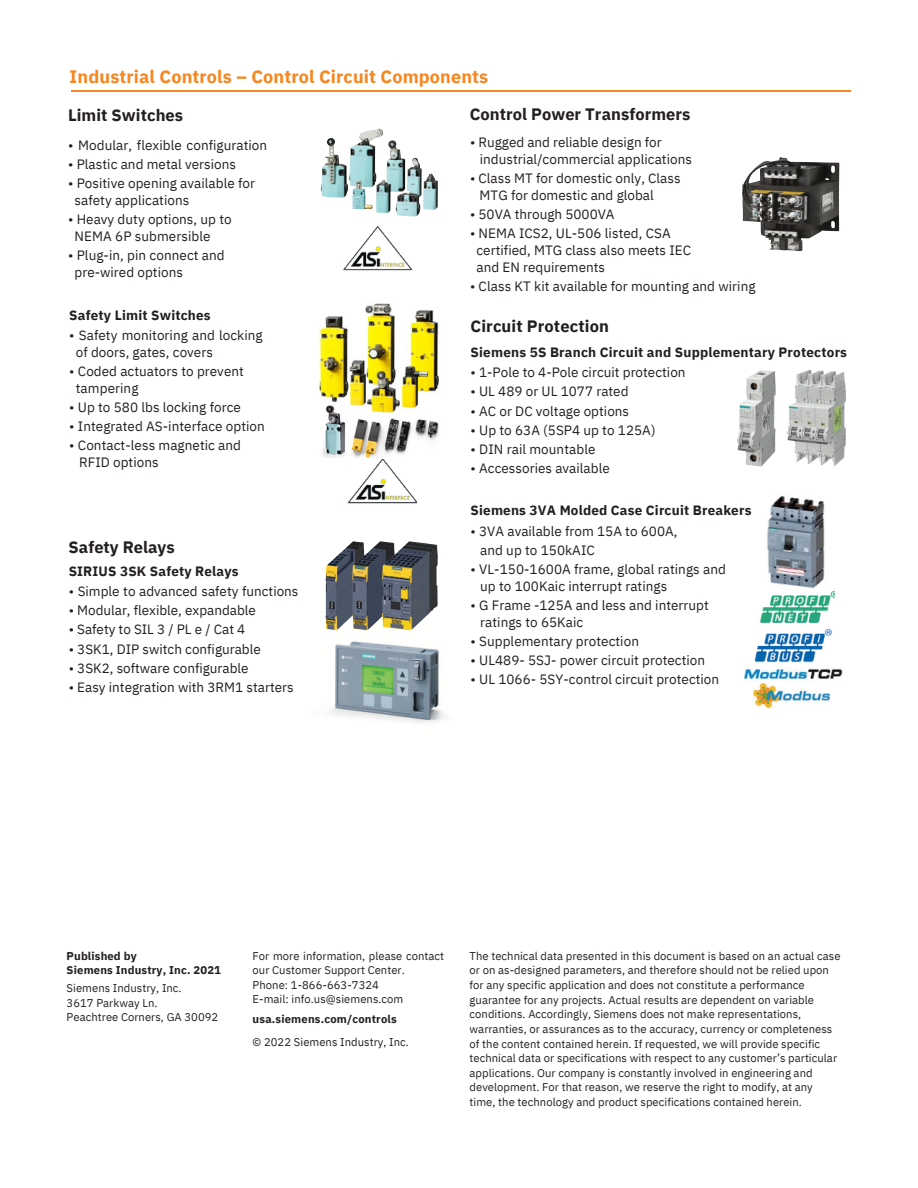
<style>
.page{position:relative;width:918px;height:1188px;background:#fff}
.page>*{position:absolute;margin:0;border:0;box-sizing:border-box;transform-origin:0 0}
.t1{font:700 18px "IBM Plex Sans";letter-spacing:.005em;color:#f6861f}
.t2{font:700 16.5px "IBM Plex Sans";letter-spacing:.005em;color:#231f20}
.t3{font:13.5px/16.8px "IBM Plex Sans";letter-spacing:.005em;color:#231f20}
.t4{font:700 13.5px "IBM Plex Sans";letter-spacing:.015em;color:#231f20}
.t5{font:11.25px/14.7px "IBM Plex Sans";letter-spacing:.005em;color:#231f20}
.t6{font:700 11.25px/14.7px "IBM Plex Sans";letter-spacing:.015em;color:#231f20}
</style>
<div class="page">
<hr style="left:71px;top:91px;width:779px;height:1px;background:#f6861f">
<img style="left:742px;top:157px;width:98px;height:94px">
<img style="left:330px;top:641px;width:115px;height:82px">
<img style="left:325px;top:541px;width:113px;height:90px">
<img style="left:737px;top:370px;width:109px;height:97px">
<img style="left:767px;top:496px;width:58px;height:90px">
<img style="left:755px;top:628px;width:78px;height:35px">
<img style="left:759px;top:586px;width:76px;height:37px">
<img style="left:753px;top:683px;width:77px;height:26px">
<img style="left:744px;top:669px;width:98px;height:11px">
<img style="left:347px;top:459px;width:70px;height:45px">
<img style="left:320px;top:303px;width:119px;height:155px">
<img style="left:321px;top:129px;width:114px;height:80px">
<img style="left:343px;top:225px;width:70px;height:46px">
<h3 class="t1" style="left:70px;top:65px;width:420px">Industrial Controls – Control Circuit Components</h3>
<p class="t2" style="left:68px;top:104px;width:117px">Limit Switches</p>
<p class="t3" style="left:68px;top:136px;width:201px">• Modular, flexible configuration</p>
<p class="t3" style="left:68px;top:155px;width:170px">• Plastic and metal versions</p>
<p class="t3" style="left:75px;top:175px;width:182px;text-indent:-6px">• Positive opening available for safety applications</p>
<p class="t3" style="left:75px;top:211px;width:159px;text-indent:-7px">• Heavy duty options, up to<br>NEMA 6P submersible</p>
<p class="t3" style="left:75px;top:247px;width:152px;text-indent:-6px">• Plug-in, pin connect and pre-wired options</p>
<p class="t4" style="left:69px;top:306px;width:143px">Safety Limit Switches</p>
<p class="t3" style="left:76px;top:326px;width:188px;text-indent:-6px">• Safety monitoring and locking of doors, gates, covers</p>
<p class="t3" style="left:76px;top:362px;width:170px;text-indent:-7px">• Coded actuators to prevent tampering</p>
<p class="t3" style="left:69px;top:398px;width:173px">• Up to 580 lbs locking force</p>
<p class="t3" style="left:69px;top:418px;width:197px">• Integrated AS-interface option</p>
<p class="t3" style="left:79px;top:437px;width:164px;text-indent:-10px">• Contact-less magnetic and<br>RFID options</p>
<h3 class="t2" style="left:69px;top:536px;width:108px">Safety Relays</h3>
<p class="t4" style="left:69px;top:562px;width:171px">SIRIUS 3SK Safety Relays</p>
<p class="t3" style="left:69px;top:583px;width:231px">• Simple to advanced safety functions</p>
<p class="t3" style="left:69px;top:602px;width:189px">• Modular, flexible, expandable</p>
<p class="t3" style="left:69px;top:621px;width:178px">• Safety to SIL 3 / PL e / Cat 4</p>
<p class="t3" style="left:69px;top:640px;width:194px">• 3SK1, DIP switch configurable</p>
<p class="t3" style="left:69px;top:659px;width:182px">• 3SK2, software configurable</p>
<p class="t3" style="left:69px;top:678px;width:227px">• Easy integration with 3RM1 starters</p>
<h2 class="t2" style="left:470px;top:103px;width:222px">Control Power Transformers</h2>
<h2 class="t3" style="left:480px;top:134px;width:214px;text-indent:-10px">• Rugged and reliable design for industrial/commercial applications</h2>
<h2 class="t3" style="left:480px;top:170px;width:203px;text-indent:-10px">• Class MT for domestic only, Class<br>MTG for domestic and global</h2>
<h2 class="t3" style="left:470px;top:206px;width:146px">• 50VA through 5000VA</h2>
<h2 class="t3" style="left:476px;top:225px;width:216px;text-indent:-6px">• NEMA ICS2, UL-506 listed, CSA certified, MTG class also meets IEC and EN requirements</h2>
<h3 class="t3" style="left:470px;top:278px;width:287px">• Class KT kit available for mounting and wiring</h3>
<h1 class="t2" style="left:471px;top:315px;width:140px">Circuit Protection</h1>
<p class="t4" style="left:471px;top:343px;width:378px">Siemens 5S Branch Circuit and Supplementary Protectors</p>
<p class="t3" style="left:471px;top:364px;width:217px">• 1-Pole to 4-Pole circuit protection</p>
<p class="t3" style="left:471px;top:383px;width:159px">• UL 489 or UL 1077 rated</p>
<p class="t3" style="left:471px;top:402px;width:160px">• AC or DC voltage options</p>
<p class="t3" style="left:471px;top:421px;width:186px">• Up to 63A (5SP4 up to 125A)</p>
<p class="t3" style="left:471px;top:440px;width:126px">• DIN rail mountable</p>
<p class="t3" style="left:471px;top:460px;width:141px">• Accessories available</p>
<p class="t4" style="left:471px;top:501px;width:282px">Siemens 3VA Molded Case Circuit Breakers</p>
<p class="t3" style="left:480px;top:521px;width:199px;line-height:19.2px;text-indent:-10px">• 3VA available from 15A to 600A, and up to 150kAIC</p>
<p class="t3" style="left:480px;top:560px;width:247px;text-indent:-10px">• VL-150-1600A frame, global ratings and up to 100Kaic interrupt ratings</p>
<p class="t3" style="left:480px;top:596px;width:230px;text-indent:-10px">• G Frame -125A and less and interrupt ratings to 65Kaic</p>
<p class="t3" style="left:471px;top:632px;width:170px">• Supplementary protection</p>
<p class="t3" style="left:471px;top:652px;width:236px">• UL489- 5SJ- power circuit protection</p>
<p class="t3" style="left:471px;top:671px;width:250px">• UL 1066- 5SY-control circuit protection</p>
<p class="t6" style="left:67px;top:948px;width:156px">Published by<br>Siemens Industry, Inc. 2021</p>
<h4 class="t5" style="left:67px;top:981px;width:117px">Siemens Industry, Inc.</h4>
<p class="t5" style="left:67px;top:995px;width:92px">3617 Parkway Ln.</p>
<p class="t5" style="left:67px;top:1010px;width:153px">Peachtree Corners, GA 30092</p>
<p class="t5" style="left:253px;top:948px;width:193px">For more information, please contact our Customer Support Center.</p>
<p class="t5" style="left:253px;top:977px;width:128px">Phone: 1-866-663-7324</p>
<p class="t5" style="left:253px;top:992px;width:152px">E-mail: info.us@siemens.com</p>
<p class="t6" style="left:253px;top:1011px;width:146px">usa.siemens.com/controls</p>
<p class="t5" style="left:253px;top:1035px;width:158px">© 2022 Siemens Industry, Inc.</p>
<h4 class="t5" style="left:470px;top:948px;width:372px">The technical data presented in this document is based on an actual case or on as-designed parameters, and therefore should not be relied upon for any specific application and does not constitute a performance guarantee for any projects. Actual results are dependent on variable conditions. Accordingly, Siemens does not make representations, warranties, or assurances as to the accuracy, currency or completeness</h4>
<p class="t5" style="left:470px;top:1036px;width:369px">of the content contained herein. If requested, we will provide specific technical data or specifications with respect to any customer’s particular applications. Our company is constantly involved in engineering and development. For that reason, we reserve the right to modify, at any</p>
<p class="t5" style="left:470px;top:1094px;width:334px">time, the technology and product specifications contained herein.</p>
</div>
